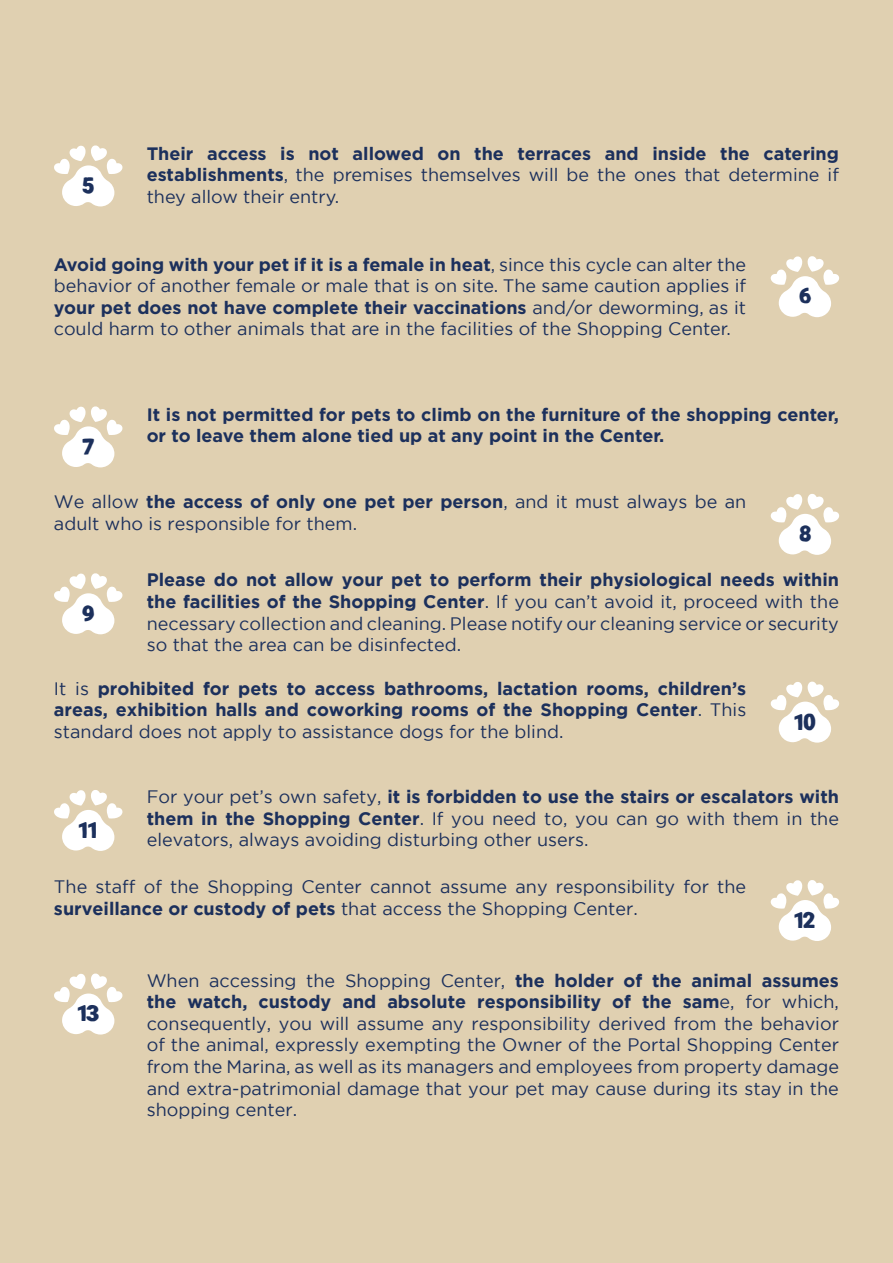
<style>
.page{position:relative;width:893px;height:1263px;background:#e0d0b1}
.page>*{position:absolute;margin:0;border:0;box-sizing:border-box;transform-origin:0 0}
.t1{font:700 21.3px "Ramona";color:#1c305c}
.t2{font:18px/21.6px "Gotham";color:#1c305c;text-align:justify}
.t3{font:18px/21.6px "Gotham";color:#1c305c;text-align:justify}
.t4{font:700 18px/21.6px "Gotham";color:#1c305c;text-align:justify}
.t5{font:700 18px/21.6px "Gotham";color:#1c305c;text-align:justify}
.s1{font-weight:400}
.s2{font-weight:700}
</style>
<div class="page">
<svg style="left:54px;top:145px;width:69px;height:62px"></svg>
<svg style="left:54px;top:406px;width:69px;height:61px"></svg>
<svg style="left:54px;top:573px;width:69px;height:61px"></svg>
<svg style="left:54px;top:790px;width:69px;height:61px"></svg>
<svg style="left:54px;top:973px;width:69px;height:62px"></svg>
<svg style="left:770px;top:256px;width:69px;height:61px"></svg>
<svg style="left:770px;top:681px;width:69px;height:62px"></svg>
<svg style="left:770px;top:880px;width:69px;height:61px"></svg>
<svg style="left:770px;top:494px;width:69px;height:61px"></svg>
<p class="t1" style="left:83px;top:171px;width:13px">5</p>
<p class="t4" style="left:147px;top:143px;width:694px">Their access is not allowed on the terraces and inside the catering establishments<span class="s1">, the premises themselves will be the ones that determine if they allow their entry.</span></p>
<p class="t3" style="left:54px;top:253px;width:694px"><span class="s2">Avoid going with your pet if it is a female in heat</span>, since this cycle can alter the behavior of another female or male that is on site. The same caution applies if <span class="s2">your pet does not have complete their vaccinations</span> and/or deworming, as it could harm to other animals that are in the facilities of the Shopping Center.</p>
<p class="t1" style="left:799px;top:281px;width:13px">6</p>
<p class="t1" style="left:83px;top:432px;width:13px">7</p>
<p class="t4" style="left:147px;top:403px;width:694px">It is not permitted for pets to climb on the furniture of the shopping center, or to leave them alone tied up at any point in the Center.</p>
<p class="t2" style="left:54px;top:491px;width:694px">We allow <span class="s2">the access of only one pet per person</span>, and it must always be an adult who is responsible for them.</p>
<p class="t1" style="left:799px;top:519px;width:13px">8</p>
<p class="t1" style="left:83px;top:599px;width:13px">9</p>
<p class="t2" style="left:147px;top:569px;width:694px"><span class="s2">Please do not allow your pet to perform their physiological needs within the facilities of the Shopping Center</span>. If you can’t avoid it, proceed with the necessary collection and cleaning. Please notify our cleaning service or security so that the area can be disinfected.</p>
<p class="t5" style="left:54px;top:677px;width:694px"><span class="s1">It is</span> prohibited for pets to access bathrooms, lactation rooms, children’s areas, exhibition halls and coworking rooms of the Shopping Center<span class="s1">. This standard does not apply to assistance dogs for the blind.</span></p>
<p class="t1" style="left:794px;top:708px;width:23px">10</p>
<p class="t1" style="left:78px;top:816px;width:20px">11</p>
<p class="t2" style="left:147px;top:786px;width:694px">For your pet’s own safety, <span class="s2">it is forbidden to use the stairs or escalators with them in the Shopping Center</span>. If you need to, you can go with them in the elevators, always avoiding disturbing other users.</p>
<p class="t2" style="left:54px;top:876px;width:694px">The staff of the Shopping Center cannot assume any responsibility for the <span class="s2">surveillance or custody of pets</span> that access the Shopping Center.</p>
<p class="t1" style="left:794px;top:906px;width:23px">12</p>
<p class="t1" style="left:77px;top:999px;width:23px">13</p>
<p class="t2" style="left:147px;top:969px;width:694px">When accessing the Shopping Center, <span class="s2">the holder of the animal assumes the watch, custody and absolute responsibility of the sam</span>e, for which, consequently, you will assume any responsibility derived from the behavior of the animal, expressly exempting the Owner of the Portal Shopping Center from the Marina, as well as its managers and employees from property damage and extra-patrimonial damage that your pet may cause during its stay in the shopping center.</p>
</div>
